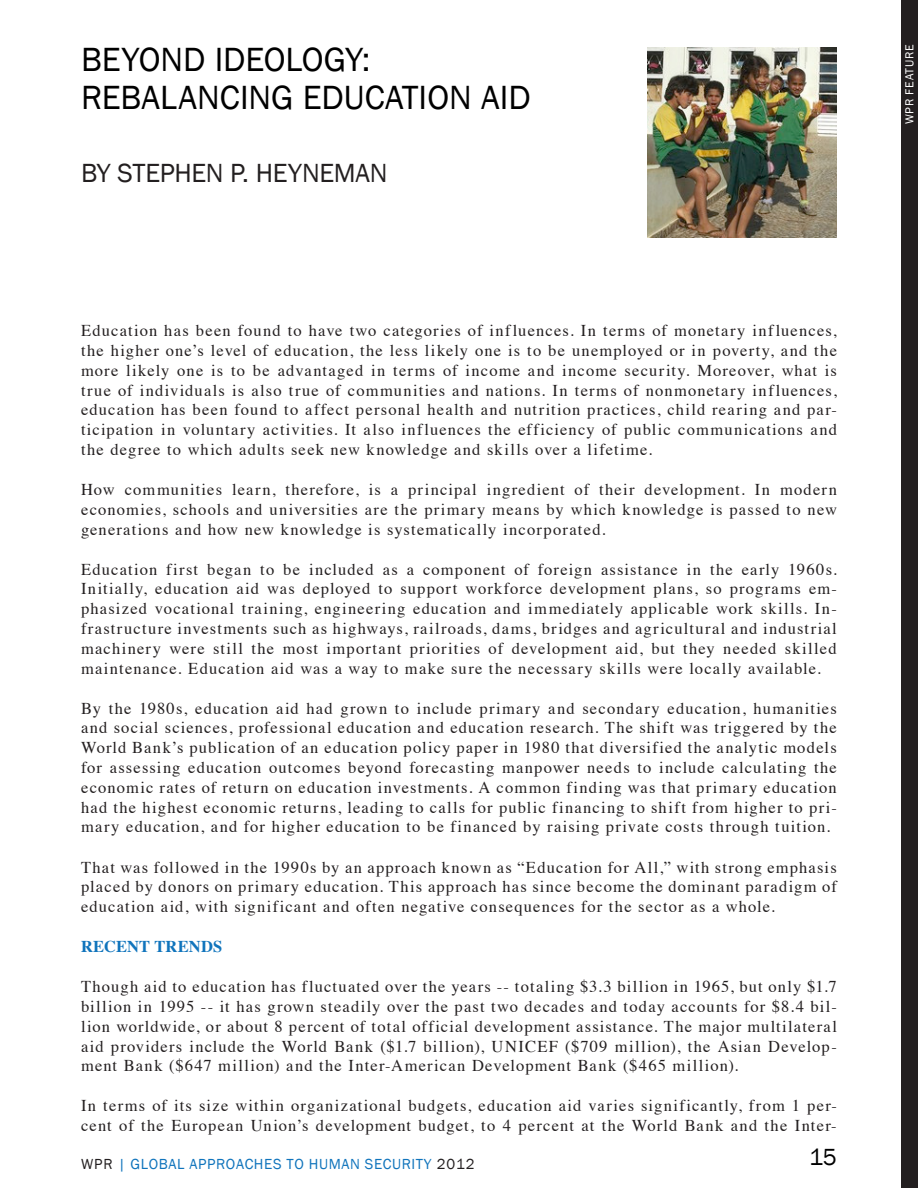
<style>
.page{position:relative;width:918px;height:1188px;background:#fff}
.page>*{position:absolute;margin:0;border:0;box-sizing:border-box;transform-origin:0 0}
.Feature_Article_Titl{font:34.5px/37.5px "Franklin Gothic";color:#000}
.Feature_Author{font:27px "Franklin Gothic";letter-spacing:-.015em;color:#231f20}
.t1{font:24px "Franklin Gothic";color:#000}
.Feature_Main_Text{font:16.5px/19.8px "Times";letter-spacing:.07em;color:#231f20;text-align:justify}
.Feature_Main_Text-2{font:700 16.5px "Times";letter-spacing:.01em;color:#1074bc}
.t2{font:15px "Franklin Gothic";letter-spacing:.04em;color:#1074bc}
.t3{font:12px "Franklin Gothic";letter-spacing:.06em;color:#fff}
.s1{color:#231f20}
</style>
<div class="page">
<img style="left:647px;top:47px;width:190px;height:190px">
<div style="left:902px;top:0;width:16px;height:1188px;background:#231f20"></div>
<p class="Feature_Article_Titl" style="left:81px;top:42px;width:451px">BEYOND IDEOLOGY:<br>REBALANCING EDUCATION AID</p>
<p class="t3" style="left:902px;top:124px;width:81px;rotate:-90deg">WPR FEATURE</p>
<p class="Feature_Author" style="left:81px;top:156px;width:308px">BY STEPHEN P. HEYNEMAN</p>
<p class="Feature_Main_Text" style="left:81px;top:319px;width:758px">Education has been found to have two categories of influences. In terms of monetary influences, the higher one’s level of education, the less likely one is to be unemployed or in poverty, and the more likely one is to be advantaged in terms of income and income security. Moreover, what is true of individuals is also true of communities and nations. In terms of nonmonetary influences, education has been found to affect personal health and nutrition practices, child rearing and par&shy;ticipation in voluntary activities. It also influences the efficiency of public communications and the degree to which adults seek new knowledge and skills over a lifetime.</p>
<p class="Feature_Main_Text" style="left:81px;top:478px;width:758px">How communities learn, therefore, is a principal ingredient of their development. In modern economies, schools and universities are the primary means by which knowledge is passed to new generations and how new knowledge is systematically incorporated.</p>
<p class="Feature_Main_Text" style="left:81px;top:558px;width:757px">Education first began to be included as a component of foreign assistance in the early 1960s.<br>Initially, education aid was deployed to support workforce development plans, so programs em&shy;phasized vocational training, engineering education and immediately applicable work skills. In&shy;frastructure investments such as highways, railroads, dams, bridges and agricultural and industrial machinery were still the most important priorities of development aid, but they needed skilled maintenance. Education aid was a way to make sure the necessary skills were locally available.</p>
<p class="Feature_Main_Text" style="left:81px;top:697px;width:757px">By the 1980s, education aid had grown to include primary and secondary education, humanities and social sciences, professional education and education research. The shift was triggered by the World Bank’s publication of an education policy paper in 1980 that diversified the analytic models for assessing education outcomes beyond forecasting manpower needs to include calculating the economic rates of return on education investments. A common finding was that primary education had the highest economic returns, leading to calls for public financing to shift from higher to pri&shy;mary education, and for higher education to be financed by raising private costs through tuition.</p>
<p class="Feature_Main_Text" style="left:81px;top:856px;width:757px">That was followed in the 1990s by an approach known as “Education for All,” with strong emphasis placed by donors on primary education. This approach has since become the dominant paradigm of education aid, with significant and often negative consequences for the sector as a whole.</p>
<p class="Feature_Main_Text-2" style="left:81px;top:931px;width:143px">RECENT TRENDS</p>
<p class="Feature_Main_Text" style="left:81px;top:975px;width:757px">Though aid to education has fluctuated over the years -- totaling $3.3 billion in 1965, but only $1.7 billion in 1995 -- it has grown steadily over the past two decades and today accounts for $8.4 bil&shy;lion worldwide, or about 8 percent of total official development assistance. The major multilateral aid providers include the World Bank ($1.7 billion), UNICEF ($709 million), the Asian Develop&shy;ment Bank ($647 million) and the Inter-American Development Bank ($465 million).</p>
<p class="Feature_Main_Text" style="left:81px;top:1095px;width:757px">In terms of its size within organizational budgets, education aid varies significantly, from 1 per&shy;cent of the European Union’s development budget, to 4 percent at the World Bank and the Inter-</p>
<p class="t2" style="left:81px;top:1154px;width:395px"><span class="s1">WPR</span> | GLOBAL APPROACHES TO HUMAN SECURITY <span class="s1">2012</span></p>
<h3 class="t1" style="left:809px;top:1142px;width:29px">15</h3>
</div>
